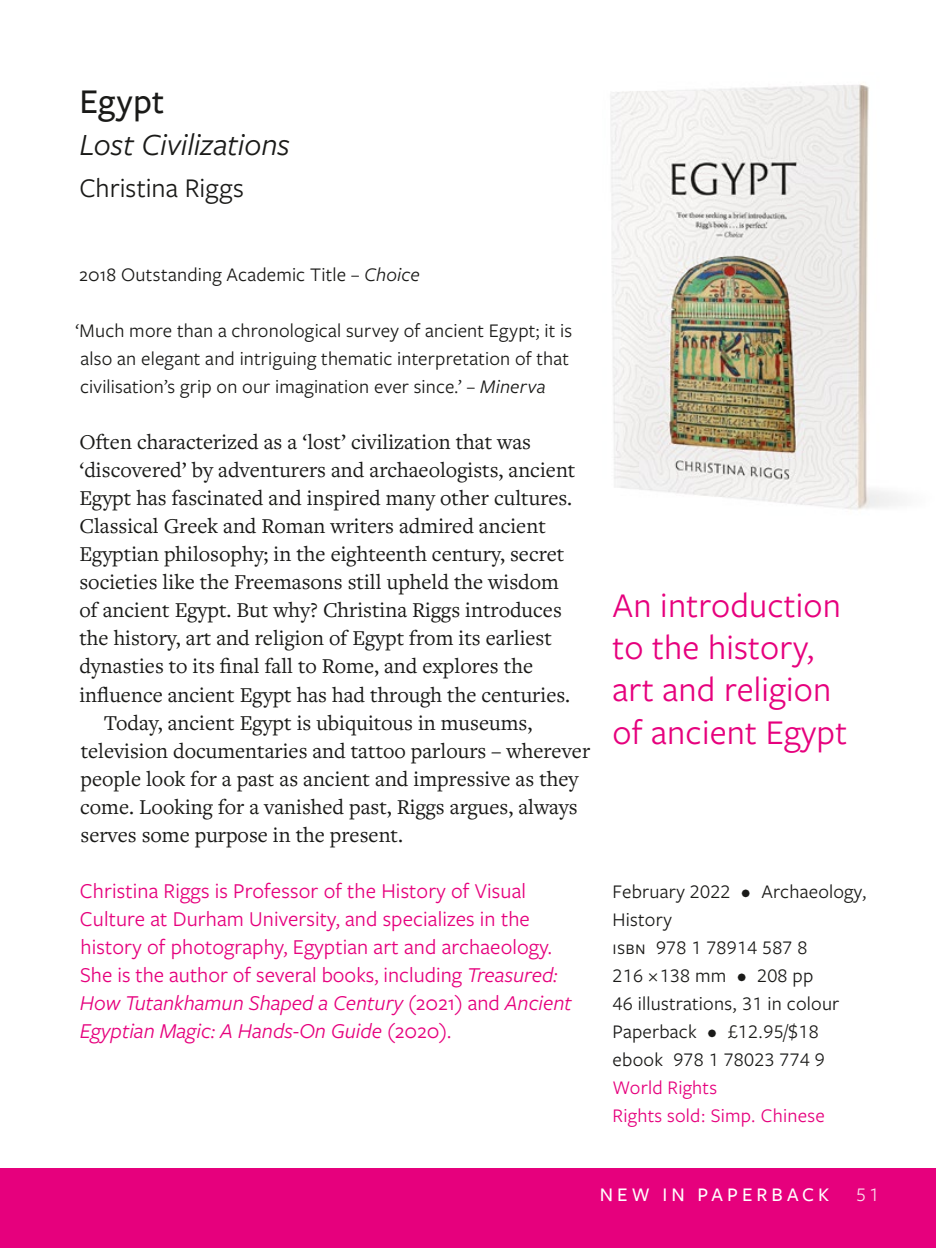
<style>
.page{position:relative;width:936px;height:1248px;background:#fff}
.page>*{position:absolute;margin:0;border:0;box-sizing:border-box;transform-origin:0 0}
.t1{font:36px/42px "Freight Sans Pro";letter-spacing:.005em;color:#e6007d}
.t2{font:500 36px "Freight Sans Pro";letter-spacing:.005em;color:#1a1a18}
.t3{font:italic 32px "Freight Sans Pro";color:#1a1a18}
.t4{font:28px "Freight Sans Pro";color:#1a1a18}
.t5{font:22px "Freight Text Pro";color:#1a1a18}
.t6{font:22px/28px "Freight Sans Pro";letter-spacing:.005em;color:#e6007d}
.t7{font:20px/28px "Freight Sans Pro";letter-spacing:.01em;color:#1a1a18}
.t8{font:20px/28px "Freight Sans Pro";letter-spacing:.01em;color:#e6007d}
.t9{font:500 20px "Freight Sans Pro";letter-spacing:.205em;color:#fff}
.t10{font:20px "Freight Sans Pro";color:#fadceb}
.s1{font-style:italic}
</style>
<div class="page">
<img style="left:610px;top:84px;width:290px;height:426px">
<div style="left:0;top:1168px;width:935px;height:79px;background:#e6007d"></div>
<h1 class="t2" style="left:79px;top:77px;width:86px">Egypt</h1>
<h2 class="t3" style="left:79px;top:124px;width:212px">Lost Civilizations</h2>
<p class="t4" style="left:79px;top:169px;width:166px">Christina Riggs</p>
<p class="t7" style="left:79px;top:260px;width:342px">2018 Outstanding Academic Title – <span class="s1">Choice</span></p>
<p class="t7" style="left:75px;top:316px;width:498px">‘Much more than a chronological survey of ancient Egypt; it is also an elegant and intriguing thematic interpretation of that civilisation’s grip on our imagination ever since.’ – <span class="s1">Minerva</span></p>
<p class="t5" style="left:79px;top:427px;width:453px">Often characterized as a ‘lost’ civilization that was</p>
<p class="t5" style="left:79px;top:455px;width:497px">‘discovered’ by adventurers and archaeologists, ancient</p>
<p class="t5" style="left:79px;top:483px;width:494px">Egypt has fascinated and inspired many other cultures.</p>
<p class="t5" style="left:79px;top:511px;width:468px">Classical Greek and Roman writers admired ancient</p>
<p class="t5" style="left:79px;top:540px;width:486px">Egyptian philosophy; in the eighteenth century, secret</p>
<p class="t5" style="left:79px;top:568px;width:481px">societies like the Freemasons still upheld the wisdom</p>
<p class="t5" style="left:79px;top:596px;width:484px">of ancient Egypt. But why? Christina Riggs introduces</p>
<p class="t5" style="left:79px;top:624px;width:474px">the history, art and religion of Egypt from its earliest</p>
<p class="t5" style="left:79px;top:652px;width:455px">dynasties to its final fall to Rome, and explores the</p>
<p class="t5" style="left:79px;top:680px;width:492px">influence ancient Egypt has had through the centuries.</p>
<p class="t5" style="left:104px;top:708px;width:430px">Today, ancient Egypt is ubiquitous in museums,</p>
<p class="t5" style="left:81px;top:736px;width:511px">television documentaries and tattoo parlours – wherever</p>
<p class="t5" style="left:81px;top:764px;width:499px">people look for a past as ancient and impressive as they</p>
<p class="t5" style="left:80px;top:792px;width:499px">come. Looking for a vanished past, Riggs argues, always</p>
<p class="t5" style="left:80px;top:820px;width:324px">serves some purpose in the present.</p>
<p class="t6" style="left:80px;top:875px;width:493px">Christina Riggs is Professor of the History of Visual Culture at Durham University, and specializes in the history of photography, Egyptian art and archaeology.<br>She is the author of several books, including <span class="s1">Treasured:<br>How Tutankhamun Shaped a Century</span> (2021) and <span class="s1">Ancient Egyptian Magic: A Hands-On Guide</span> (2020).</p>
<h1 class="t1" style="left:612px;top:583px;width:236px">An introduction to the history, art and religion of ancient Egypt</h1>
<p class="t7" style="left:612px;top:876px;width:255px">February 2022 • Archaeology,<br>History<br>isbn 978 1 78914 587 8<br>216 × 138 mm • 208 pp<br>46 illustrations, 31 in colour<br>Paperback • £12.95/$18 ebook 978 1 78023 774 9</p>
<p class="t8" style="left:612px;top:1072px;width:214px">World Rights<br>Rights sold: Simp. Chinese</p>
<p class="t9" style="left:599px;top:1180px;width:231px">NEW IN PAPERBACK</p>
<p class="t10" style="left:856px;top:1180px;width:24px">51</p>
</div>
